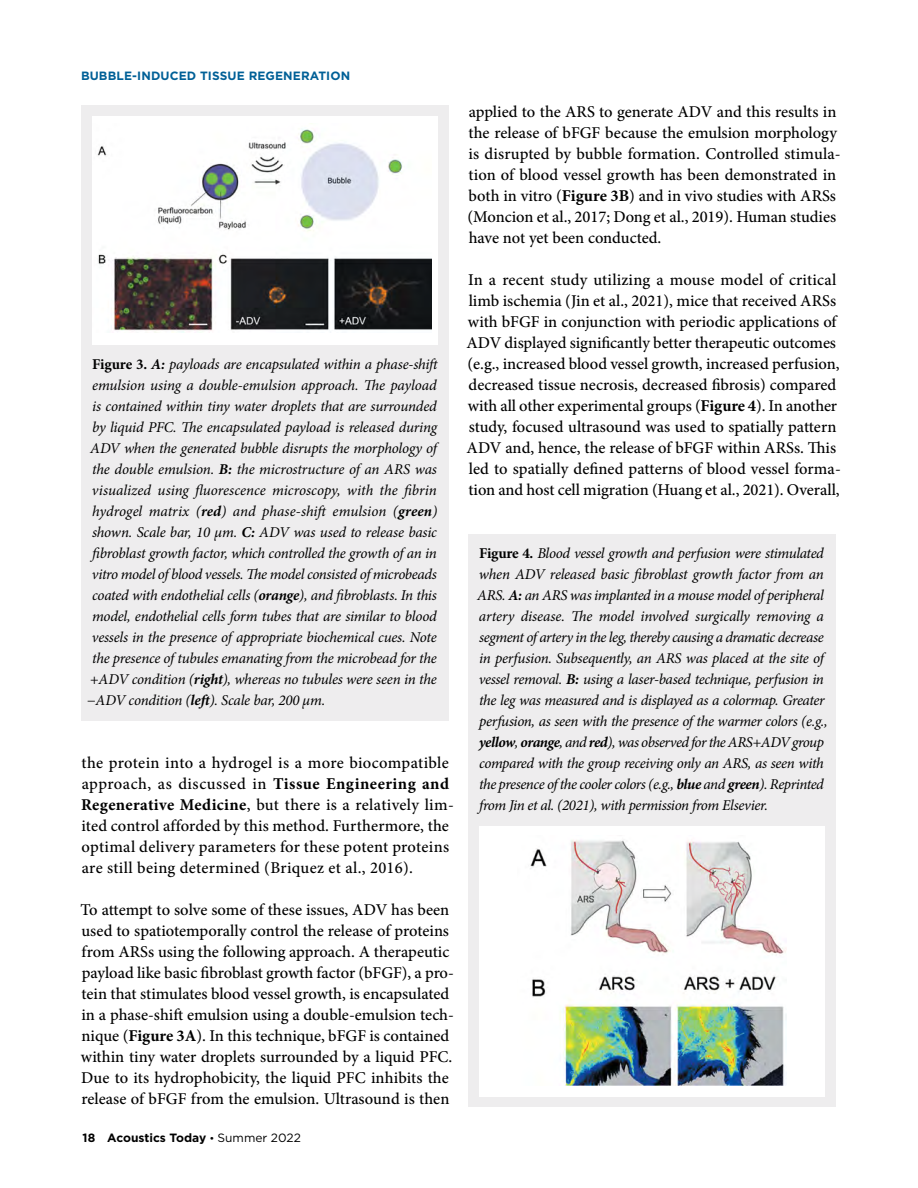
<style>
.page{position:relative;width:918px;height:1188px;background:#fff}
.page>*{position:absolute;margin:0;border:0;box-sizing:border-box;transform-origin:0 0}
.t1{font:500 16.5px/21px "Minion Pro";color:#000}
.t2{font:italic 15px/21px "Minion Pro";letter-spacing:-.02em;color:#000}
.t3{font:italic 15px "Minion Pro";color:#000}
.t4{font:700 12px "Gotham";letter-spacing:.01em;color:#006097}
.t5{font:700 12px "Gotham";color:#000}
.s1{font-weight:700;font-style:normal}
.s2{font-weight:700}
.s3{font-weight:400;font-size:10.5px}
.s4{font-weight:400}
</style>
<div class="page">
<div style="left:81px;top:105px;width:367px;height:615px;background:#eeedee"></div>
<div style="left:92px;top:116px;width:346px;height:229px;background:#fff"></div>
<img style="left:97px;top:129px;width:335px;height:204px">
<div style="left:468px;top:535px;width:368px;height:572px;background:#eeedee"></div>
<div style="left:479px;top:826px;width:346px;height:270px;background:#fff"></div>
<img style="left:530px;top:840px;width:257px;height:245px">
<p class="t4" style="left:81px;top:68px;width:271px">BUBBLE-INDUCED TISSUE REGENERATION</p>
<p class="t2" style="left:92px;top:354px;width:350px"><span class="s1">Figure 3.</span> <span class="s2">A:</span> payloads are encapsulated within a phase-shift</p>
<p class="t2" style="left:92px;top:375px;width:346px">emulsion using a double-emulsion approach. The payload</p>
<p class="t2" style="left:92px;top:396px;width:346px">is contained within tiny water droplets that are surrounded</p>
<p class="t2" style="left:92px;top:417px;width:346px">by liquid PFC. The encapsulated payload is released during</p>
<p class="t2" style="left:90px;top:438px;width:348px">ADV when the generated bubble disrupts the morphology of</p>
<p class="t2" style="left:92px;top:459px;width:347px">the double emulsion. <span class="s2">B:</span> the microstructure of an ARS was</p>
<p class="t3" style="left:92px;top:480px;width:347px">visualized using fluorescence microscopy, with the fibrin</p>
<p class="t3" style="left:92px;top:501px;width:347px">hydrogel matrix (<span class="s2">red</span>) and phase-shift emulsion (<span class="s2">green</span>)</p>
<p class="t2" style="left:92px;top:522px;width:346px">shown. Scale bar, 10 μm. <span class="s2">C:</span> ADV was used to release basic</p>
<p class="t2" style="left:92px;top:543px;width:346px">fibroblast growth factor, which controlled the growth of an in</p>
<p class="t2" style="left:92px;top:564px;width:347px">vitro model of blood vessels. The model consisted of microbeads</p>
<p class="t2" style="left:92px;top:585px;width:346px">coated with endothelial cells (<span class="s2">orange</span>), and fibroblasts. In this</p>
<p class="t2" style="left:92px;top:606px;width:346px">model, endothelial cells form tubes that are similar to blood</p>
<p class="t2" style="left:92px;top:627px;width:346px">vessels in the presence of appropriate biochemical cues. Note</p>
<p class="t2" style="left:92px;top:648px;width:346px">the presence of tubules emanating from the microbead for the</p>
<p class="t2" style="left:90px;top:669px;width:348px">+ADV condition (<span class="s2">right</span>), whereas no tubules were seen in the</p>
<p class="t2" style="left:87px;top:690px;width:240px">−ADV condition (<span class="s2">left</span>). Scale bar, 200 μm.</p>
<p class="t1" style="left:81px;top:752px;width:374px">the protein into a hydrogel is a more biocompatible approach, as discussed in <span class="s2">Tissue Engineering and Regenerative Medicine</span>, but there is a relatively lim&shy;ited control afforded by this method. Furthermore, the optimal delivery parameters for these potent proteins are still being determined (Briquez et al., 2016).</p>
<p class="t1" style="left:81px;top:899px;width:375px">To attempt to solve some of these issues, ADV has been used to spatiotemporally control the release of proteins from ARSs using the following approach. A therapeutic payload like basic fibroblast growth factor (bFGF), a pro&shy;tein that stimulates blood vessel growth, is encapsulated in a phase-shift emulsion using a double-emulsion tech&shy;nique (<span class="s2">Figure 3A</span>). In this technique, bFGF is contained within tiny water droplets surrounded by a liquid PFC.<br>Due to its hydrophobicity, the liquid PFC inhibits the release of bFGF from the emulsion. Ultrasound is then</p>
<p class="t5" style="left:83px;top:1130px;width:220px">18 Acoustics Today <span class="s3">•</span> <span class="s4">Summer 2022</span></p>
<p class="t1" style="left:468px;top:101px;width:375px">applied to the ARS to generate ADV and this results in the release of bFGF because the emulsion morphology is disrupted by bubble formation. Controlled stimula&shy;tion of blood vessel growth has been demonstrated in both in vitro (<span class="s2">Figure 3B</span>) and in vivo studies with ARSs (Moncion et al., 2017; Dong et al., 2019). Human studies have not yet been conducted.</p>
<p class="t1" style="left:467px;top:269px;width:376px">In a recent study utilizing a mouse model of critical limb ischemia (Jin et al., 2021), mice that received ARSs with bFGF in conjunction with periodic applications of ADV displayed significantly better therapeutic outcomes (e.g., increased blood vessel growth, increased perfusion, decreased tissue necrosis, decreased fibrosis) compared with all other experimental groups (<span class="s2">Figure 4</span>). In another study, focused ultrasound was used to spatially pattern ADV and, hence, the release of bFGF within ARSs. This led to spatially defined patterns of blood vessel forma&shy;tion and host cell migration (Huang et al., 2021). Overall,</p>
<p class="t2" style="left:477px;top:543px;width:352px"><span class="s1">Figure 4.</span> Blood vessel growth and perfusion were stimulated when ADV released basic fibroblast growth factor from an ARS. <span class="s2">A:</span> an ARS was implanted in a mouse model of peripheral artery disease. The model involved surgically removing a segment of artery in the leg, thereby causing a dramatic decrease in perfusion. Subsequently, an ARS was placed at the site of vessel removal. <span class="s2">B:</span> using a laser-based technique, perfusion in the leg was measured and is displayed as a colormap. Greater perfusion, as seen with the presence of the warmer colors (e.g., <span class="s2">yellow</span>, <span class="s2">orange</span>, and <span class="s2">red</span>), was observed for the ARS+ADV group compared with the group receiving only an ARS, as seen with the presence of the cooler colors (e.g., <span class="s2">blue</span> and <span class="s2">green</span>). Reprinted from Jin et al. (2021), with permission from Elsevier.</p>
</div>
